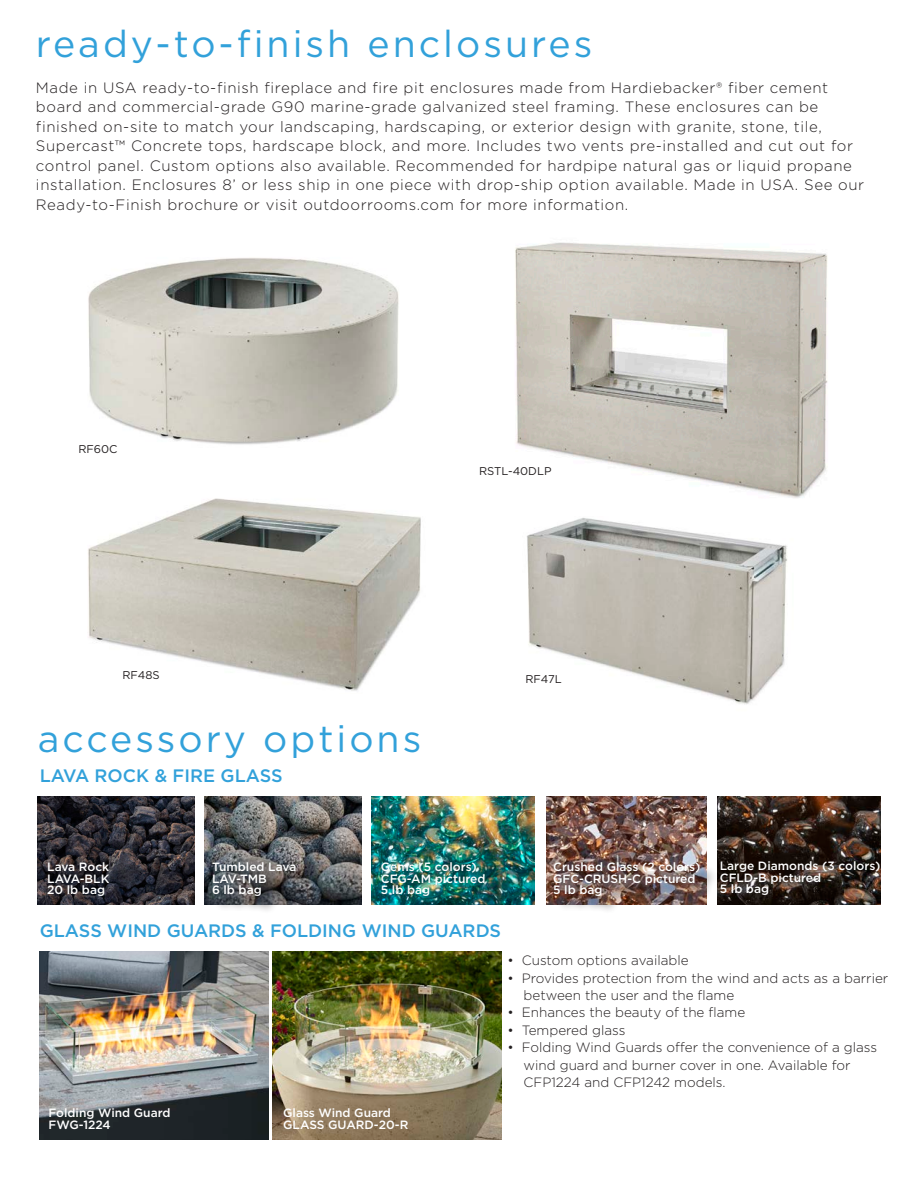
<style>
.page{position:relative;width:918px;height:1188px;background:#fff}
.page>*{position:absolute;margin:0;border:0;box-sizing:border-box;transform-origin:0 0}
.t1{font:37.5px "Gotham";letter-spacing:.08em;color:#32a1da}
.t2{font:500 18px "Gotham";color:#32a1da}
.t3{font:300 15px/19.5px "Gotham";letter-spacing:.04em;color:#231f20}
.t4{font:300 13.5px "Gotham";color:#231f20}
.fineprint{font:500 12px "Gotham";color:#fff}
.t5{font:11.25px "Gotham";color:#231f20}
</style>
<div class="page">
<img style="left:272px;top:951px;width:229px;height:188px">
<img style="left:38px;top:797px;width:156px;height:107px">
<img style="left:205px;top:797px;width:156px;height:107px">
<div style="left:214px;top:864px;width:99px;height:50px;background:#231f20;opacity:.75"></div>
<img style="left:371px;top:797px;width:164px;height:107px">
<img style="left:546px;top:797px;width:161px;height:107px">
<div style="left:556px;top:865px;width:161px;height:49px;background:#231f20;opacity:.75"></div>
<img style="left:717px;top:797px;width:163px;height:107px">
<img style="left:40px;top:951px;width:229px;height:188px">
<img style="left:527px;top:518px;width:261px;height:186px">
<img style="left:515px;top:242px;width:313px;height:256px">
<img style="left:88px;top:258px;width:311px;height:187px">
<img style="left:88px;top:498px;width:333px;height:193px">
<p class="t1" style="left:36px;top:20px;width:558px">ready-to-finish enclosures</p>
<p class="t3" style="left:36px;top:77px;width:794px">Made in USA ready-to-finish fireplace and fire pit enclosures made from Hardiebacker® fiber cement</p>
<p class="t3" style="left:36px;top:97px;width:784px">board and commercial-grade G90 marine-grade galvanized steel framing. These enclosures can be</p>
<p class="t3" style="left:36px;top:116px;width:787px">finished on-site to match your landscaping, hardscaping, or exterior design with granite, stone, tile,</p>
<p class="t3" style="left:36px;top:136px;width:819px">Supercast™ Concrete tops, hardscape block, and more. Includes two vents pre-installed and cut out for</p>
<p class="t3" style="left:36px;top:155px;width:817px">control panel. Custom options also available. Recommended for hardpipe natural gas or liquid propane</p>
<p class="t3" style="left:36px;top:175px;width:830px">installation. Enclosures 8’ or less ship in one piece with drop-ship option available. Made in USA. See our<br>Ready-to-Finish brochure or visit outdoorrooms.com for more information.</p>
<p class="t5" style="left:78px;top:442px;width:41px">RF60C</p>
<p class="t5" style="left:479px;top:464px;width:74px">RSTL-40DLP</p>
<p class="t5" style="left:122px;top:667px;width:39px">RF48S</p>
<p class="t1" style="left:38px;top:715px;width:385px">accessory options</p>
<p class="t2" style="left:40px;top:764px;width:244px">LAVA ROCK &amp; FIRE GLASS</p>
<p class="t5" style="left:525px;top:672px;width:38px">RF47L</p>
<p class="fineprint" style="left:47px;top:859px;width:63px">Lava Rock</p>
<p class="fineprint" style="left:47px;top:871px;width:64px">LAVA-BLK</p>
<p class="fineprint" style="left:47px;top:882px;width:59px">20 lb bag</p>
<p class="fineprint" style="left:212px;top:859px;width:86px">Tumbled Lava</p>
<p class="fineprint" style="left:212px;top:871px;width:56px">LAV-TMB</p>
<p class="fineprint" style="left:212px;top:882px;width:51px">6 lb bag</p>
<p class="fineprint" style="left:381px;top:859px;width:97px">Gems (5 colors)</p>
<p class="fineprint" style="left:381px;top:871px;width:106px">CFG-AM pictured</p>
<p class="fineprint" style="left:381px;top:882px;width:51px">5 lb bag</p>
<p class="fineprint" style="left:553px;top:859px;width:149px">Crushed Glass (2 colors)</p>
<p class="fineprint" style="left:553px;top:871px;width:144px">GFC-CRUSH-C pictured</p>
<p class="fineprint" style="left:553px;top:882px;width:51px">5 lb bag</p>
<p class="fineprint" style="left:720px;top:858px;width:162px">Large Diamonds (3 colors)</p>
<p class="fineprint" style="left:720px;top:870px;width:103px">CFLD-B pictured</p>
<p class="fineprint" style="left:720px;top:881px;width:51px">5 lb bag</p>
<p class="t2" style="left:40px;top:919px;width:463px">GLASS WIND GUARDS &amp; FOLDING WIND GUARDS</p>
<p class="fineprint" style="left:49px;top:1105px;width:124px">Folding Wind Guard</p>
<p class="fineprint" style="left:49px;top:1117px;width:64px">FWG-1224</p>
<p class="fineprint" style="left:283px;top:1105px;width:109px">Glass Wind Guard</p>
<p class="fineprint" style="left:283px;top:1117px;width:127px">GLASS GUARD-20-R</p>
<p class="t4" style="left:507px;top:952px;width:183px">• Custom options available</p>
<p class="t4" style="left:507px;top:969px;width:382px">• Provides protection from the wind and acts as a barrier</p>
<p class="t4" style="left:524px;top:987px;width:212px">between the user and the flame</p>
<p class="t4" style="left:507px;top:1004px;width:239px">• Enhances the beauty of the flame</p>
<p class="t4" style="left:507px;top:1021px;width:120px">• Tempered glass</p>
<p class="t4" style="left:507px;top:1039px;width:371px">• Folding Wind Guards offer the convenience of a glass</p>
<p class="t4" style="left:524px;top:1056px;width:328px">wind guard and burner cover in one. Available for</p>
<p class="t4" style="left:524px;top:1074px;width:204px">CFP1224 and CFP1242 models.</p>
</div>
